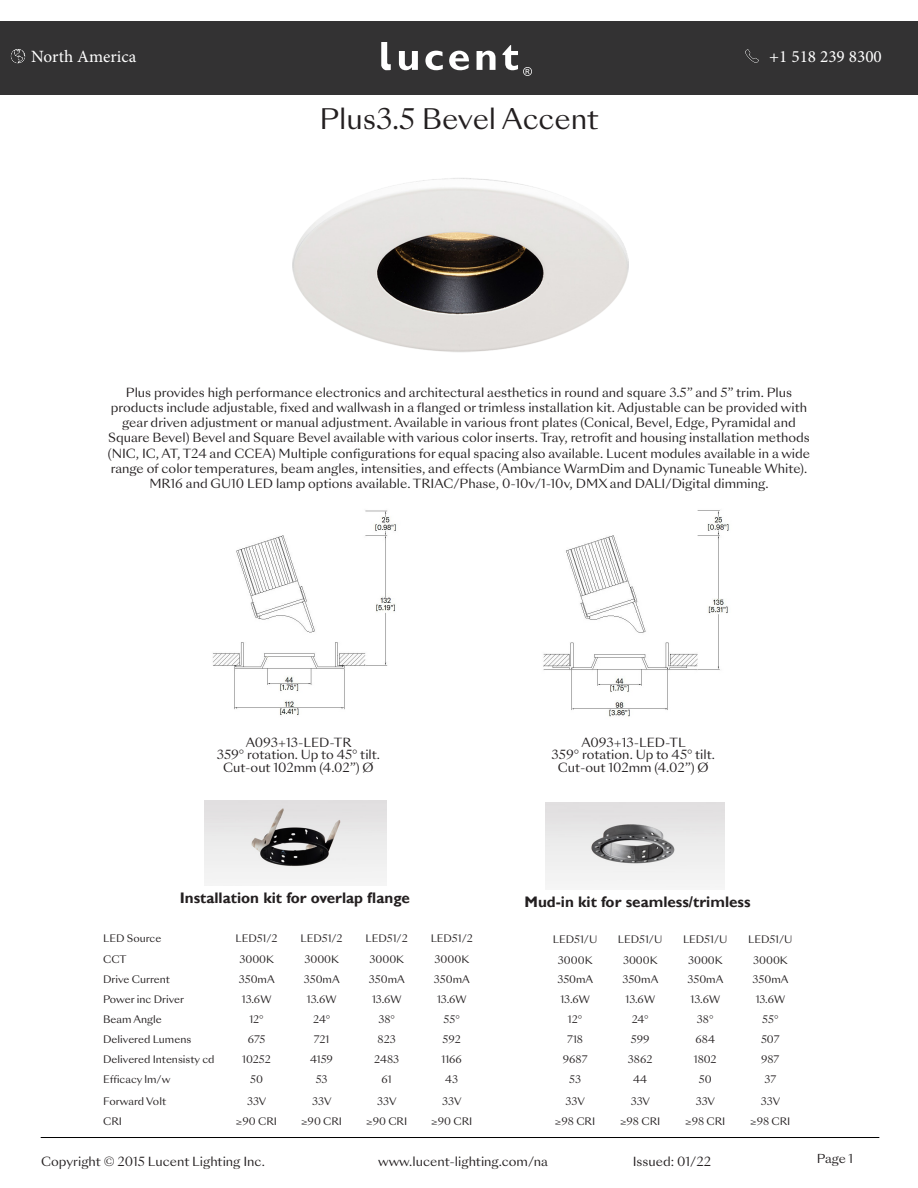
<style>
.page{position:relative;width:918px;height:1188px;background:#fff}
.page>*{position:absolute;margin:0;border:0;box-sizing:border-box;transform-origin:0 0}
.t1{font:27.45px "Sang Bleu Sunrise";color:#231f20}
.t2{font:17.25px "Minion Pro";color:#fff}
.t3{font:700 15.3px "Gill Sans";color:#231f20}
.bullet_points{font:12.15px/15.3px "Sang Bleu Sunrise";color:#231f20;text-align:center}
.bullet_point{font:12.15px "Sang Bleu Sunrise";color:#231f20}
.t4{font:12px "Sang Bleu Sunrise";color:#231f20}
.t5{font:10.05px "Sang Bleu Sunrise";color:#231f20}
</style>
<div class="page">
<hr style="left:41px;top:1137px;width:838px;height:1px;background:#000">
<div style="left:0;top:21px;width:918px;height:74px;background:#333233"></div>
<svg style="left:399px;top:51px;width:19px;height:19px"></svg>
<svg style="left:425px;top:51px;width:18px;height:19px"></svg>
<svg style="left:449px;top:51px;width:20px;height:19px"></svg>
<svg style="left:477px;top:51px;width:19px;height:19px"></svg>
<svg style="left:381px;top:42px;width:10px;height:28px"></svg>
<svg style="left:502px;top:45px;width:30px;height:30px"></svg>
<img style="left:11px;top:49px;width:14px;height:14px">
<img style="left:745px;top:49px;width:14px;height:14px">
<img style="left:212px;top:510px;width:184px;height:205px">
<img style="left:543px;top:510px;width:186px;height:207px">
<img style="left:292px;top:178px;width:337px;height:174px">
<img style="left:205px;top:801px;width:182px;height:85px">
<img style="left:545px;top:802px;width:180px;height:85px">
<h2 class="t2" style="left:31px;top:45px;width:107px">North America</h2>
<h2 class="t2" style="left:769px;top:45px;width:114px">+1 518 239 8300</h2>
<p class="t1" style="left:319px;top:100px;width:281px">Plus3.5 Bevel Accent</p>
<p class="bullet_points" style="left:126px;top:385px;width:668px">Plus provides high performance electronics and architectural aesthetics in round and square 3.5” and 5” trim. Plus</p>
<p class="bullet_points" style="left:108px;top:400px;width:704px">products include adjustable, fixed and wallwash in a flanged or trimless installation kit. Adjustable can be provided with gear driven adjustment or manual adjustment. Available in various front plates (Conical, Bevel, Edge, Pyramidal and Square Bevel) Bevel and Square Bevel available with various color inserts. Tray, retrofit and housing installation methods (NIC, IC, AT, T24 and CCEA) Multiple configurations for equal spacing also available. Lucent modules available in a wide range of color temperatures, beam angles, intensities, and effects (Ambiance WarmDim and Dynamic Tuneable White).<br>MR16 and GU10 LED lamp options available. TRIAC/Phase, 0-10v/1-10v, DMX and DALI/Digital dimming.</p>
<p class="bullet_point" style="left:246px;top:734px;width:107px">A093+13-LED-TR</p>
<p class="bullet_point" style="left:217px;top:746px;width:165px">359° rotation. Up to 45° tilt.</p>
<p class="bullet_point" style="left:223px;top:759px;width:152px">Cut-out 102mm (4.02”) Ø</p>
<p class="bullet_point" style="left:581px;top:734px;width:106px">A093+13-LED-TL</p>
<p class="bullet_point" style="left:552px;top:746px;width:165px">359° rotation. Up to 45° tilt.</p>
<p class="bullet_point" style="left:558px;top:759px;width:152px">Cut-out 102mm (4.02”) Ø</p>
<p class="t3" style="left:180px;top:889px;width:232px">Installation kit for overlap flange</p>
<p class="t3" style="left:525px;top:893px;width:228px">Mud-in kit for seamless/trimless</p>
<p class="t5" style="left:103px;top:932px;width:60px">LED Source</p>
<p class="t5" style="left:235px;top:932px;width:44px">LED51/2</p>
<p class="t5" style="left:301px;top:932px;width:44px">LED51/2</p>
<p class="t5" style="left:366px;top:932px;width:44px">LED51/2</p>
<p class="t5" style="left:431px;top:932px;width:44px">LED51/2</p>
<p class="t5" style="left:103px;top:953px;width:25px">CCT</p>
<p class="t5" style="left:239px;top:953px;width:36px">3000K</p>
<p class="t5" style="left:304px;top:953px;width:36px">3000K</p>
<p class="t5" style="left:370px;top:953px;width:36px">3000K</p>
<p class="t5" style="left:435px;top:953px;width:36px">3000K</p>
<p class="t5" style="left:103px;top:973px;width:68px">Drive Current</p>
<p class="t5" style="left:239px;top:973px;width:37px">350mA</p>
<p class="t5" style="left:304px;top:973px;width:37px">350mA</p>
<p class="t5" style="left:369px;top:973px;width:37px">350mA</p>
<p class="t5" style="left:434px;top:973px;width:37px">350mA</p>
<p class="t5" style="left:103px;top:993px;width:83px">Power inc Driver</p>
<p class="t5" style="left:242px;top:993px;width:31px">13.6W</p>
<p class="t5" style="left:307px;top:993px;width:31px">13.6W</p>
<p class="t5" style="left:372px;top:993px;width:31px">13.6W</p>
<p class="t5" style="left:437px;top:993px;width:31px">13.6W</p>
<p class="t5" style="left:103px;top:1013px;width:60px">Beam Angle</p>
<p class="t5" style="left:249px;top:1013px;width:16px">12°</p>
<p class="t5" style="left:313px;top:1013px;width:19px">24°</p>
<p class="t5" style="left:378px;top:1013px;width:18px">38°</p>
<p class="t5" style="left:444px;top:1013px;width:18px">55°</p>
<p class="t5" style="left:103px;top:1033px;width:90px">Delivered Lumens</p>
<p class="t5" style="left:248px;top:1033px;width:19px">675</p>
<p class="t5" style="left:314px;top:1033px;width:17px">721</p>
<p class="t5" style="left:378px;top:1033px;width:20px">823</p>
<p class="t5" style="left:443px;top:1033px;width:20px">592</p>
<p class="t5" style="left:103px;top:1053px;width:113px">Delivered Intensisty cd</p>
<p class="t5" style="left:242px;top:1053px;width:30px">10252</p>
<p class="t5" style="left:310px;top:1053px;width:24px">4159</p>
<p class="t5" style="left:374px;top:1053px;width:26px">2483</p>
<p class="t5" style="left:441px;top:1053px;width:22px">1166</p>
<p class="t5" style="left:103px;top:1073px;width:69px">Efficacy lm/w</p>
<p class="t5" style="left:250px;top:1073px;width:14px">50</p>
<p class="t5" style="left:316px;top:1073px;width:13px">53</p>
<p class="t5" style="left:382px;top:1073px;width:12px">61</p>
<p class="t5" style="left:445px;top:1073px;width:14px">43</p>
<p class="t5" style="left:103px;top:1094px;width:65px">Forward Volt</p>
<p class="t5" style="left:247px;top:1094px;width:21px">33V</p>
<p class="t5" style="left:312px;top:1094px;width:21px">33V</p>
<p class="t5" style="left:377px;top:1094px;width:21px">33V</p>
<p class="t5" style="left:442px;top:1094px;width:21px">33V</p>
<p class="t5" style="left:103px;top:1114px;width:20px">CRI</p>
<p class="t5" style="left:236px;top:1114px;width:43px">≥90 CRI</p>
<p class="t5" style="left:301px;top:1114px;width:43px">≥90 CRI</p>
<p class="t5" style="left:366px;top:1114px;width:43px">≥90 CRI</p>
<p class="t5" style="left:431px;top:1114px;width:43px">≥90 CRI</p>
<p class="t5" style="left:553px;top:932px;width:46px">LED51/U</p>
<p class="t5" style="left:618px;top:932px;width:46px">LED51/U</p>
<p class="t5" style="left:683px;top:932px;width:46px">LED51/U</p>
<p class="t5" style="left:748px;top:932px;width:46px">LED51/U</p>
<p class="t5" style="left:558px;top:953px;width:36px">3000K</p>
<p class="t5" style="left:623px;top:953px;width:36px">3000K</p>
<p class="t5" style="left:688px;top:953px;width:36px">3000K</p>
<p class="t5" style="left:753px;top:953px;width:36px">3000K</p>
<p class="t5" style="left:557px;top:973px;width:37px">350mA</p>
<p class="t5" style="left:622px;top:973px;width:37px">350mA</p>
<p class="t5" style="left:688px;top:973px;width:37px">350mA</p>
<p class="t5" style="left:753px;top:973px;width:37px">350mA</p>
<p class="t5" style="left:560px;top:993px;width:31px">13.6W</p>
<p class="t5" style="left:626px;top:993px;width:31px">13.6W</p>
<p class="t5" style="left:691px;top:993px;width:31px">13.6W</p>
<p class="t5" style="left:756px;top:993px;width:31px">13.6W</p>
<p class="t5" style="left:568px;top:1013px;width:16px">12°</p>
<p class="t5" style="left:632px;top:1013px;width:19px">24°</p>
<p class="t5" style="left:697px;top:1013px;width:18px">38°</p>
<p class="t5" style="left:762px;top:1013px;width:18px">55°</p>
<p class="t5" style="left:567px;top:1033px;width:17px">718</p>
<p class="t5" style="left:631px;top:1033px;width:20px">599</p>
<p class="t5" style="left:696px;top:1033px;width:21px">684</p>
<p class="t5" style="left:761px;top:1033px;width:20px">507</p>
<p class="t5" style="left:563px;top:1053px;width:26px">9687</p>
<p class="t5" style="left:628px;top:1053px;width:26px">3862</p>
<p class="t5" style="left:694px;top:1053px;width:24px">1802</p>
<p class="t5" style="left:761px;top:1053px;width:20px">987</p>
<p class="t5" style="left:569px;top:1073px;width:13px">53</p>
<p class="t5" style="left:633px;top:1073px;width:15px">44</p>
<p class="t5" style="left:699px;top:1073px;width:14px">50</p>
<p class="t5" style="left:764px;top:1073px;width:13px">37</p>
<p class="t5" style="left:566px;top:1094px;width:21px">33V</p>
<p class="t5" style="left:631px;top:1094px;width:21px">33V</p>
<p class="t5" style="left:696px;top:1094px;width:21px">33V</p>
<p class="t5" style="left:761px;top:1094px;width:21px">33V</p>
<p class="t5" style="left:555px;top:1114px;width:42px">≥98 CRI</p>
<p class="t5" style="left:620px;top:1114px;width:42px">≥98 CRI</p>
<p class="t5" style="left:685px;top:1114px;width:42px">≥98 CRI</p>
<p class="t5" style="left:750px;top:1114px;width:42px">≥98 CRI</p>
<p class="bullet_points" style="left:41px;top:1154px;width:225px">Copyright © 2015 Lucent Lighting Inc.</p>
<p class="bullet_points" style="left:378px;top:1154px;width:171px">www.lucent-lighting.com/na</p>
<p class="bullet_points" style="left:633px;top:1154px;width:80px">Issued: 01/22</p>
<p class="t4" style="left:817px;top:1151px;width:38px">Page 1</p>
</div>
